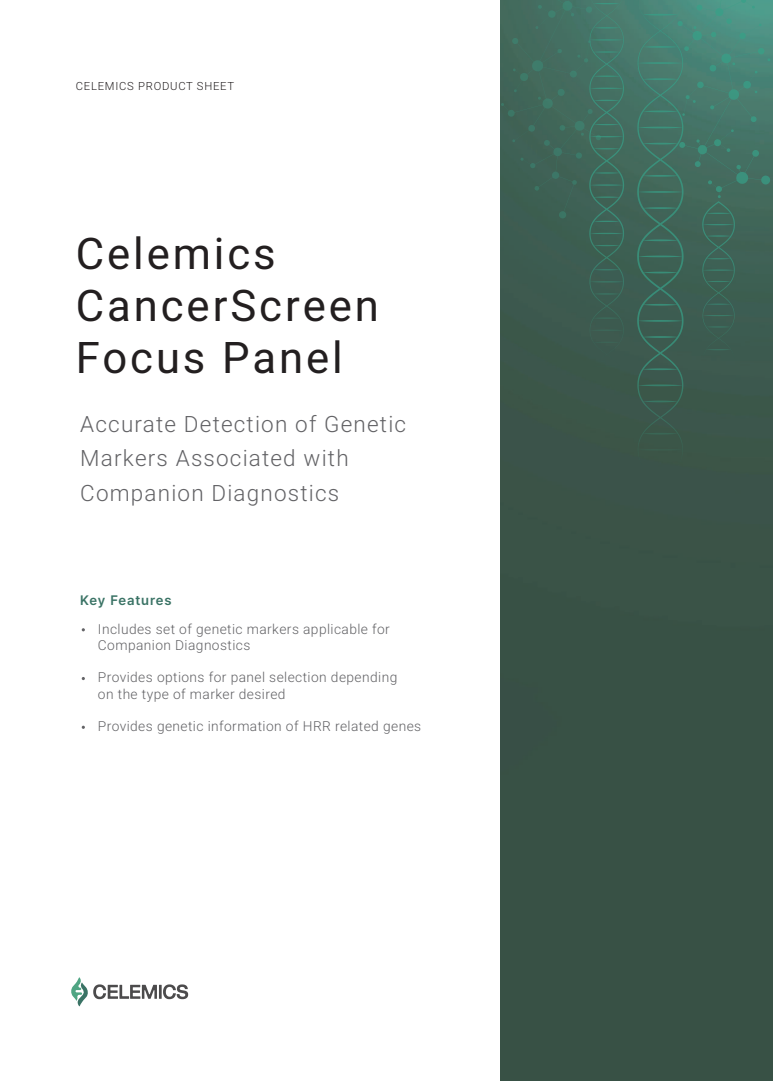
<style>
.page{position:relative;width:773px;height:1081px;background:#fff}
.page>*{position:absolute;margin:0;border:0;box-sizing:border-box;transform-origin:0 0}
.t1{font:43.62px/52.4px "Heebo";letter-spacing:.065em;color:#231f20}
.t2{font:300 22.5px/34.5px "Heebo";letter-spacing:.05em;color:#636366}
.t3{font:300 13.75px/16.9px "Heebo";letter-spacing:.03em;color:#636366}
.t4{font:600 13.62px "Pretendard";letter-spacing:.065em;color:#3a7365}
.t5{font:300 11.25px "Heebo";letter-spacing:.065em;color:#231f20}
</style>
<div class="page">
<hr style="left:159px;top:985px;width:3px;height:14px;background:#4c4b4c">
<svg style="left:163px;top:984px;width:25px;height:15px"></svg>
<svg style="left:71px;top:977px;width:86px;height:29px"></svg>
<svg style="left:500px;top:0;width:272px;height:1081px;background:#3b5a4e"></svg>
<p class="t5" style="left:76px;top:78px;width:160px">CELEMICS PRODUCT SHEET</p>
<h1 class="t1" style="left:76px;top:227px;width:304px">Celemics<br>CancerScreen<br>Focus Panel</h1>
<h2 class="t2" style="left:80px;top:406px;width:327px">Accurate Detection of Genetic<br>Markers Associated with<br>Companion Diagnostics</h2>
<p class="t4" style="left:80px;top:590px;width:93px">Key Features</p>
<p class="t3" style="left:98px;top:620px;width:293px">Includes set of genetic markers applicable for<br>Companion Diagnostics</p>
<p class="t3" style="left:98px;top:669px;width:301px">Provides options for panel selection depending on the type of marker desired</p>
<p class="t3" style="left:98px;top:718px;width:325px">Provides genetic information of HRR related genes</p>
</div>
